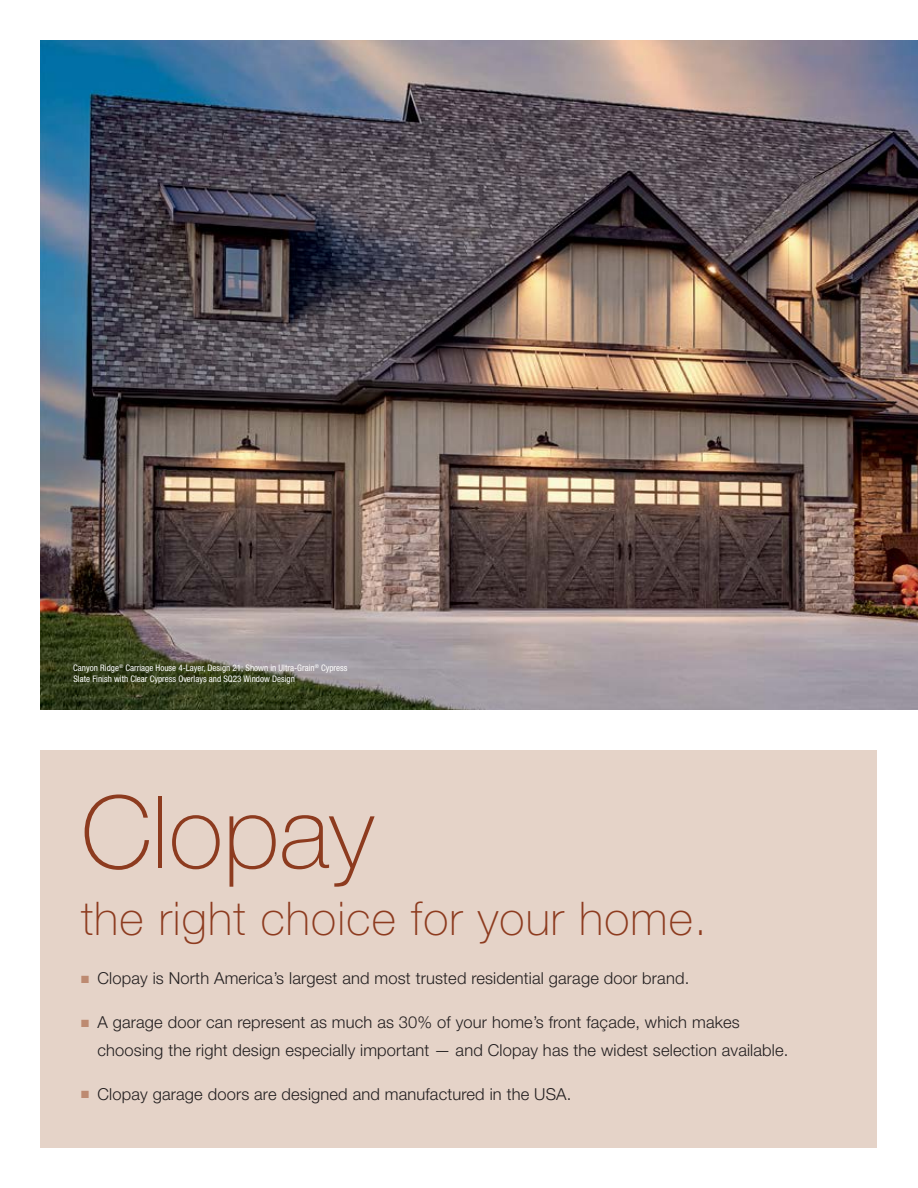
<style>
.page{position:relative;width:918px;height:1188px;background:#fff}
.page>*{position:absolute;margin:0;border:0;box-sizing:border-box;transform-origin:0 0}
.t1{font:100 100.8px "Helvetica Neue LT Std";color:#8d3b1f}
.t2{font:100 46.5px "Helvetica Neue LT Std";letter-spacing:.025em;color:#8d3b1f}
.t3{font:300 16.5px/28.5px "Helvetica Neue LT Std";letter-spacing:.01em;color:#231f20}
.t4{font:condensed 9px/10.8px "Helvetica Neue LT Std";color:#fff}
.s1{color:#bd8a71}
</style>
<div class="page">
<img style="left:40px;top:40px;width:878px;height:669px">
<div style="left:40px;top:750px;width:838px;height:398px;background:#e5d3c8"></div>
<p class="t4" style="left:73px;top:663px;width:276px">Canyon Ridge<sup>®</sup> Carriage House 4-Layer, Design 21; Shown in Ultra-Grain<sup>®</sup> Cypress<br>Slate Finish with Clear Cypress Overlays and SQ23 Window Design</p>
<h1 class="t1" style="left:81px;top:775px;width:295px">Clopay</h1>
<h2 class="t2" style="left:81px;top:892px;width:627px">the right choice for your home.</h2>
<p class="t3" style="left:81px;top:964px;width:610px"><span class="s1">■</span> Clopay is North America’s largest and most trusted residential garage door brand.</p>
<p class="t3" style="left:98px;top:1007px;width:692px;text-indent:-16px"><span class="s1">■</span> A garage door can represent as much as 30% of your home’s front façade, which makes choosing the right design especially important — and Clopay has the widest selection available.</p>
<p class="t3" style="left:81px;top:1079px;width:492px"><span class="s1">■</span> Clopay garage doors are designed and manufactured in the USA.</p>
</div>
